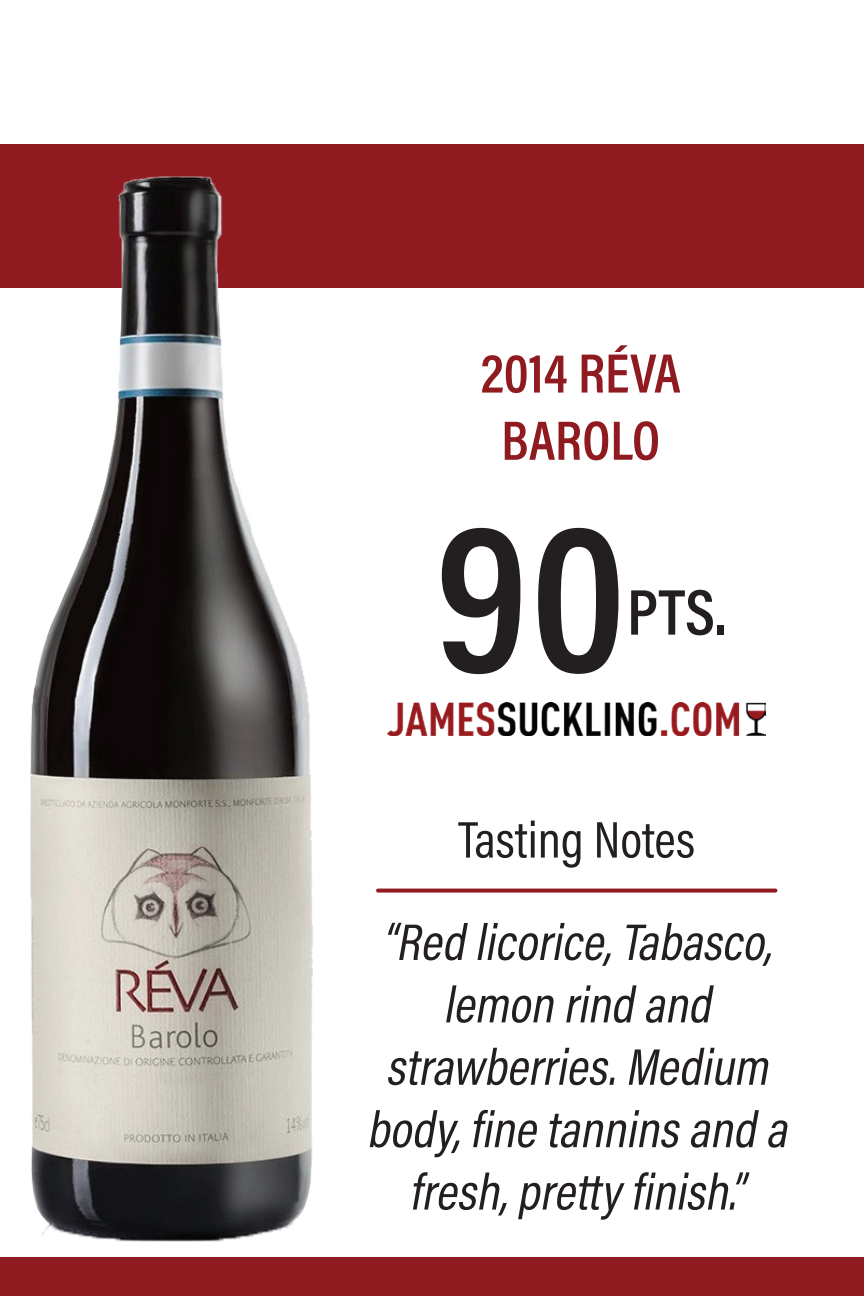
<style>
.page{position:relative;width:864px;height:1296px;background:#fff}
.page>*{position:absolute;margin:0;border:0;box-sizing:border-box;transform-origin:0 0}
.t1{font:600 216px "Acumin Pro Cond";color:#231f20}
.t2{font:600 65.2px "Acumin Pro Cond";color:#231f20}
.t3{font:600 56px/67.2px "Acumin Pro Cond";color:#8f1a1f;text-align:center}
.t4{font:italic 52px/62.4px "Acumin Pro Cond";color:#231f20;text-align:center}
.t5{font:52px "Acumin Pro Cond";color:#231f20}
</style>
<div class="page">
<div style="left:0;top:144px;width:864px;height:144px;background:#8f1a1f"></div>
<div style="left:0;top:1257px;width:864px;height:39px;background:#8f1a1f"></div>
<img style="left:30px;top:176px;width:283px;height:1066px">
<img style="left:388px;top:703px;width:377px;height:33px">
<svg style="left:378px;top:889px;width:397px;height:4px;background:#9b3337"></svg>
<p class="t3" style="left:481px;top:338px;width:201px">2014 RÉVA<br>BAROLO</p>
<h1 class="t1" style="left:435px;top:456px;width:194px">90</h1>
<p class="t2" style="left:627px;top:569px;width:101px">PTS.</p>
<p class="t5" style="left:458px;top:806px;width:238px">Tasting Notes</p>
<p class="t4" style="left:367px;top:910px;width:433px">“Red licorice,Tabasco, lemon rind and strawberries.Medium body,finetanninsand a fresh,prettyfinish.”</p>
</div>
